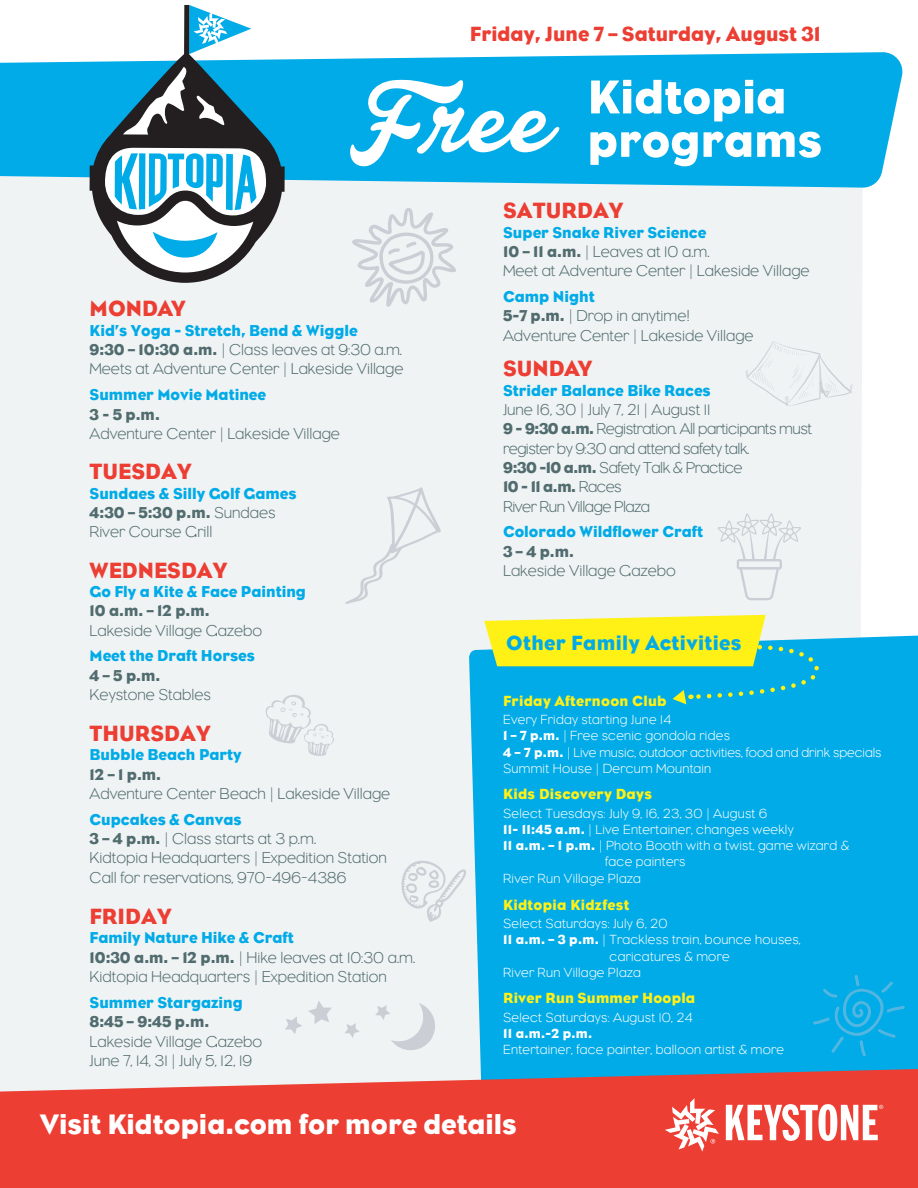
<style>
.page{position:relative;width:918px;height:1188px;background:#fff}
.page>*{position:absolute;margin:0;border:0;box-sizing:border-box;transform-origin:0 0}
.t1{font:28.8px "Eagle";color:#fff}
.t2{font:22.5px "Eagle";color:#ec3e33}
.t3{font:21px "Eagle";color:#ec3e33}
.t4{font:21px "Eagle";letter-spacing:.02em;color:#00abe7}
.t5{font:300 16.05px/19.4px "Eagle";color:#516c6f}
.t6{font:300 16.05px/19.4px "Eagle";letter-spacing:-.03em;color:#516c6f}
.t7{font:16.05px "Eagle";color:#00abe7}
.t8{font:16.05px "Eagle";color:#516c6f}
.t9{font:15px "Eagle";letter-spacing:.02em;color:#fff116}
.t10{font:300 13.5px/16.2px "Eagle";letter-spacing:.02em;color:#fff}
.t11{font:13.5px "Eagle";color:#fff}
.s1{font-weight:400;color:#00abe7}
.s2{font-weight:400}
</style>
<div class="page">
<div style="left:0;top:188px;width:863px;height:881px;background:#f0f3f4"></div>
<svg style="left:0;top:52px;width:903px;height:136px;background:#21b5e9"></svg>
<div style="left:469px;top:635px;width:449px;height:434px;background:#00abe7"></div>
<svg style="left:345px;top:74px;width:216px;height:95px"></svg>
<svg style="left:591px;top:80px;width:193px;height:41px"></svg>
<svg style="left:590px;top:132px;width:108px;height:34px"></svg>
<svg style="left:704px;top:132px;width:47px;height:25px"></svg>
<svg style="left:757px;top:132px;width:64px;height:26px"></svg>
<svg style="left:90px;top:5px;width:195px;height:278px"></svg>
<svg style="left:0;top:1069px;width:918px;height:119px;background:#e64e46"></svg>
<svg style="left:345px;top:487px;width:97px;height:117px"></svg>
<svg style="left:264px;top:691px;width:71px;height:65px"></svg>
<svg style="left:401px;top:860px;width:66px;height:62px"></svg>
<svg style="left:746px;top:341px;width:107px;height:66px"></svg>
<svg style="left:813px;top:975px;width:92px;height:81px;background:#0bace5"></svg>
<svg style="left:350px;top:208px;width:106px;height:99px"></svg>
<svg style="left:665px;top:1098px;width:54px;height:54px"></svg>
<svg style="left:726px;top:1104px;width:157px;height:37px"></svg>
<svg style="left:484px;top:615px;width:341px;height:89px;background:#84cf8b"></svg>
<svg style="left:718px;top:514px;width:83px;height:86px"></svg>
<svg style="left:285px;top:1016px;width:17px;height:18px"></svg>
<svg style="left:308px;top:1001px;width:24px;height:23px"></svg>
<svg style="left:344px;top:1023px;width:16px;height:15px"></svg>
<svg style="left:375px;top:1003px;width:63px;height:50px"></svg>
<h3 class="t3" style="left:470px;top:22px;width:352px">Friday, June 7 – Saturday, August 31</h3>
<h2 class="t2" style="left:90px;top:296px;width:98px">MONDAY</h2>
<p class="t5" style="left:90px;top:321px;width:315px"><span class="s1">Kid’s Yoga - Stretch, Bend &amp; Wiggle<br></span><span class="s2">9:30 – 10:30 a.m.</span> | Class leaves at 9:30 a.m.<br>Meets at Adventure Center | Lakeside Village</p>
<p class="t7" style="left:90px;top:386px;width:178px">Summer Movie Matinee</p>
<p class="t8" style="left:90px;top:405px;width:72px">3 - 5 p.m.</p>
<p class="t5" style="left:90px;top:424px;width:252px">Adventure Center | Lakeside Village</p>
<h2 class="t2" style="left:90px;top:459px;width:103px">TUESDAY</h2>
<p class="t5" style="left:90px;top:484px;width:209px"><span class="s1">Sundaes &amp; Silly Golf Games<br></span><span class="s2">4:30 – 5:30 p.m.</span> Sundaes<br>River Course Grill</p>
<h2 class="t2" style="left:90px;top:557px;width:139px">WEDNESDAY</h2>
<p class="t7" style="left:90px;top:582px;width:218px">Go Fly a Kite &amp; Face Painting</p>
<p class="t8" style="left:90px;top:602px;width:122px">10 a.m. – 12 p.m.</p>
<p class="t5" style="left:90px;top:620px;width:174px">Lakeside Village Gazebo</p>
<p class="t7" style="left:90px;top:647px;width:167px">Meet the Draft Horses</p>
<p class="t8" style="left:90px;top:666px;width:72px">4 – 5 p.m.</p>
<p class="t5" style="left:90px;top:685px;width:123px">Keystone Stables</p>
<h2 class="t2" style="left:90px;top:721px;width:122px">THURSDAY</h2>
<p class="t7" style="left:90px;top:746px;width:154px">Bubble Beach Party</p>
<p class="t8" style="left:90px;top:765px;width:73px">12 – 1 p.m.</p>
<p class="t5" style="left:90px;top:784px;width:302px">Adventure Center Beach | Lakeside Village</p>
<p class="t5" style="left:90px;top:810px;width:299px"><span class="s1">Cupcakes &amp; Canvas<br></span><span class="s2">3 – 4 p.m.</span> | Class starts at 3 p.m.<br>Kidtopia Headquarters | Expedition Station<br>Call for reservations, 970-496-4386</p>
<h2 class="t2" style="left:90px;top:904px;width:83px">FRIDAY</h2>
<p class="t5" style="left:90px;top:928px;width:327px"><span class="s1">Family Nature Hike &amp; Craft<br></span><span class="s2">10:30 a.m. – 12 p.m.</span> | Hike leaves at 10:30 a.m.<br>Kidtopia Headquarters | Expedition Station</p>
<p class="t7" style="left:90px;top:993px;width:155px">Summer Stargazing</p>
<p class="t8" style="left:90px;top:1013px;width:121px">8:45 – 9:45 p.m.</p>
<p class="t5" style="left:90px;top:1032px;width:174px">Lakeside Village Gazebo<br>June 7, 14, 31 | July 5, 12, 19</p>
<h2 class="t2" style="left:503px;top:198px;width:122px">SATURDAY</h2>
<p class="t5" style="left:503px;top:223px;width:308px"><span class="s1">Super Snake River Science<br></span><span class="s2">10 – 11 a.m.</span> | Leaves at 10 a.m.<br>Meet at Adventure Center | Lakeside Village</p>
<p class="t5" style="left:503px;top:287px;width:252px"><span class="s1">Camp Night<br></span><span class="s2">5-7 p.m.</span> | Drop in anytime!<br>Adventure Center | Lakeside Village</p>
<h2 class="t2" style="left:503px;top:356px;width:91px">SUNDAY</h2>
<p class="t7" style="left:503px;top:381px;width:209px">Strider Balance Bike Races</p>
<p class="t6" style="left:503px;top:400px;width:310px">June 16, 30 | July 7, 21 | August 11<br><span class="s2">9 - 9:30 a.m.</span> Registration. All participants must register by 9:30 and attend safety talk.<br><span class="s2">9:30 -10 a.m.</span> Safety Talk &amp; Practice<br><span class="s2">10 - 11 a.m.</span> Races<br>River Run Village Plaza</p>
<p class="t7" style="left:503px;top:523px;width:201px">Colorado Wildflower Craft</p>
<p class="t8" style="left:503px;top:542px;width:72px">3 – 4 p.m.</p>
<p class="t5" style="left:503px;top:561px;width:174px">Lakeside Village Gazebo</p>
<h3 class="t4" style="left:506px;top:631px;width:237px">Other Family Activities</h3>
<p class="t9" style="left:503px;top:692px;width:165px">Friday Afternoon Club</p>
<p class="t10" style="left:503px;top:712px;width:380px">Every Friday starting June 14<br><span class="s2">1 – 7 p.m.</span> | Free scenic gondola rides<br><span class="s2">4 – 7 p.m.</span> | Live music, outdoor activities, food and drink specials Summit House | Dercum Mountain</p>
<p class="t9" style="left:503px;top:786px;width:150px">Kids Discovery Days</p>
<p class="t10" style="left:503px;top:805px;width:266px">Select Tuesdays: July 9, 16, 23, 30 | August 6</p>
<p class="t10" style="left:503px;top:821px;width:292px"><span class="s2">11- 11:45 a.m.</span> | Live Entertainer, changes weekly</p>
<p class="t10" style="left:503px;top:837px;width:348px"><span class="s2">11 a.m. – 1 p.m.</span> | Photo Booth with a twist, game wizard &amp;</p>
<p class="t10" style="left:605px;top:854px;width:82px">face painters</p>
<p class="t10" style="left:503px;top:870px;width:139px">River Run Village Plaza</p>
<p class="t9" style="left:503px;top:896px;width:128px">Kidtopia Kidzfest</p>
<p class="t10" style="left:503px;top:916px;width:166px">Select Saturdays: July 6, 20</p>
<p class="t10" style="left:503px;top:932px;width:299px"><span class="s2">11 a.m. – 3 p.m.</span> | Trackless train, bounce houses,</p>
<p class="t10" style="left:610px;top:948px;width:122px">caricatures &amp; more</p>
<p class="t10" style="left:503px;top:964px;width:139px">River Run Village Plaza</p>
<p class="t9" style="left:503px;top:990px;width:194px">River Run Summer Hoopla</p>
<p class="t10" style="left:503px;top:1009px;width:191px">Select Saturdays: August 10, 24</p>
<p class="t11" style="left:503px;top:1026px;width:91px">11 a.m.-2 p.m.</p>
<p class="t10" style="left:503px;top:1041px;width:283px">Entertainer, face painter, balloon artist &amp; more</p>
<h1 class="t1" style="left:40px;top:1108px;width:478px">Visit Kidtopia.com for more details</h1>
</div>
